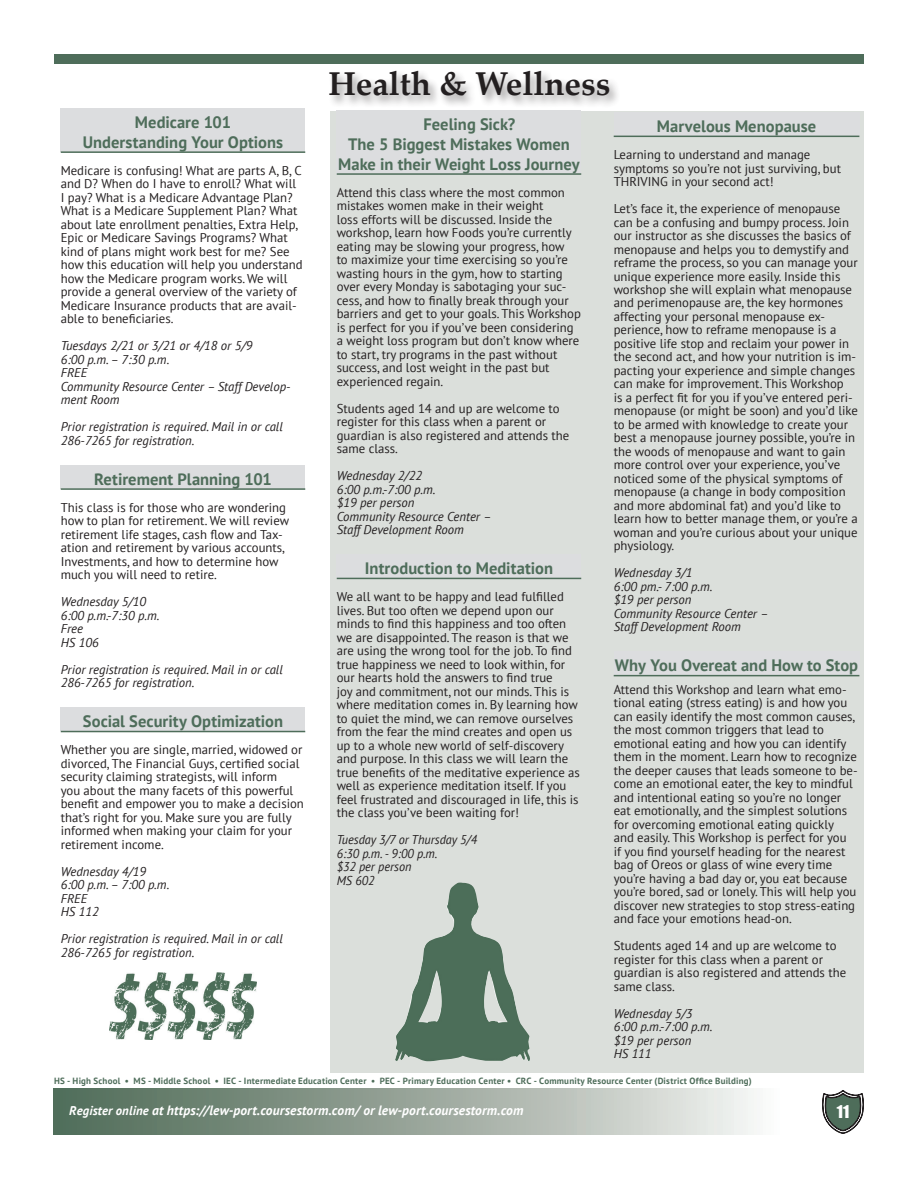
<style>
.page{position:relative;width:918px;height:1188px;background:#fff}
.page>*{position:absolute;margin:0;border:0;box-sizing:border-box;transform-origin:0 0}
.t1{font:700 33px "Palatino Linotype";color:#231f20}
.Class_Title{font:700 16.5px/19.8px "PT Sans";color:#4e6d5a;text-align:center}
.t2{font:16.2px "Impact";color:#fff}
.t3{font:italic 700 13.5px "PT Sans";letter-spacing:.01em;color:#fff}
.t4{font:12.75px/13.5px "PT Sans";color:#231f20}
.t5{font:italic 12.75px/13.5px "PT Sans";color:#231f20}
.t6{font:italic 12.75px "PT Sans";color:#231f20;scale:.96 1}
.t7{font:700 9px "PT Sans";letter-spacing:.025em;color:#4e6d5a}
.s1{font-size:12.75px}
</style>
<div class="page">
<div style="left:54px;top:1088px;width:728px;height:46px;background:linear-gradient(to right,#496450,#f3f2f1)"></div>
<div style="left:54px;top:54px;width:810px;height:9px;background:#4e6d5a"></div>
<svg style="left:823px;top:1090px;width:40px;height:43px"></svg>
<div style="left:330px;top:111px;width:534px;height:961px;background:#dbdfdb"></div>
<div style="left:337px;top:110px;width:244px;height:64px;background:#dcdddf"></div>
<hr style="left:337px;top:173px;width:244px;height:2px;background:#4e6d5a">
<div style="left:337px;top:554px;width:244px;height:24px;background:#dcdddf"></div>
<hr style="left:337px;top:578px;width:244px;height:1px;background:#4e6d5a">
<div style="left:614px;top:112px;width:245px;height:24px;background:#dcdddf"></div>
<hr style="left:614px;top:136px;width:245px;height:1px;background:#4e6d5a">
<div style="left:614px;top:652px;width:245px;height:23px;background:#dcdddf"></div>
<hr style="left:614px;top:675px;width:245px;height:1px;background:#4e6d5a">
<div style="left:327px;top:69px;width:294px;height:39px;background:#231f20;opacity:.45"></div>
<div style="left:61px;top:108px;width:244px;height:44px;background:#dcdddf"></div>
<hr style="left:61px;top:151px;width:244px;height:2px;background:#4e6d5a">
<div style="left:61px;top:465px;width:244px;height:24px;background:#dcdddf"></div>
<hr style="left:61px;top:488px;width:244px;height:2px;background:#4e6d5a">
<div style="left:61px;top:707px;width:244px;height:24px;background:#dcdddf"></div>
<hr style="left:61px;top:731px;width:244px;height:1px;background:#4e6d5a">
<img style="left:395px;top:883px;width:135px;height:179px">
<img style="left:110px;top:972px;width:146px;height:68px">
<p class="Class_Title" style="left:83px;top:112px;width:202px">Medicare 101<br>Understanding Your Options</p>
<p class="t4" style="left:61px;top:163px;width:244px">Medicare is confusing! What are parts A, B, C and D? When do I have to enroll? What will I pay? What is a Medicare Advantage Plan?<br>What is a Medicare Supplement Plan? What about late enrollment penalties, Extra Help, Epic or Medicare Savings Programs? What kind of plans might work best for me? See how this education will help you understand how the Medicare program works. We will provide a general overview of the variety of Medicare Insurance products that are avail&shy;able to beneficiaries.</p>
<p class="t5" style="left:61px;top:339px;width:193px">Tuesdays 2/21 or 3/21 or 4/18 or 5/9</p>
<p class="t5" style="left:61px;top:352px;width:110px">6:00 p.m. – 7:30 p.m.</p>
<p class="t5" style="left:61px;top:366px;width:28px">FREE</p>
<p class="t5" style="left:61px;top:379px;width:231px">Community Resource Center – Staff Develop&shy;ment Room</p>
<p class="t5" style="left:61px;top:420px;width:224px">Prior registration is required. Mail in or call<br>286-7265 for registration.</p>
<p class="Class_Title" style="left:94px;top:469px;width:179px">Retirement Planning 101</p>
<p class="t4" style="left:61px;top:500px;width:230px">This class is for those who are wondering how to plan for retirement. We will review retirement life stages, cash flow and Tax&shy;ation and retirement by various accounts, Investments, and how to determine how much you will need to retire.</p>
<p class="t5" style="left:61px;top:595px;width:87px">Wednesday 5/10</p>
<p class="t5" style="left:61px;top:608px;width:100px">6:00 p.m.-7:30 p.m.</p>
<p class="t5" style="left:61px;top:622px;width:24px">Free</p>
<p class="t5" style="left:61px;top:635px;width:39px">HS 106</p>
<p class="t5" style="left:61px;top:662px;width:224px">Prior registration is required. Mail in or call<br>286-7265 for registration.</p>
<p class="Class_Title" style="left:83px;top:711px;width:202px">Social Security Optimization</p>
<p class="t4" style="left:61px;top:743px;width:245px">Whether you are single, married, widowed or divorced, The Financial Guys, certified social security claiming strategists, will inform<br>you about the many facets of this powerful benefit and empower you to make a decision that’s right for you. Make sure you are fully informed when making your claim for your retirement income.</p>
<p class="t5" style="left:61px;top:864px;width:87px">Wednesday 4/19</p>
<p class="t5" style="left:61px;top:878px;width:110px">6:00 p.m. – 7:00 p.m.</p>
<p class="t5" style="left:61px;top:891px;width:28px">FREE</p>
<p class="t5" style="left:61px;top:905px;width:39px">HS 112</p>
<p class="t5" style="left:61px;top:932px;width:224px">Prior registration is required. Mail in or call<br>286-7265 for registration.</p>
<p class="t1" style="left:328px;top:61px;width:283px">Health &amp; Wellness</p>
<p class="Class_Title" style="left:424px;top:114px;width:93px">Feeling Sick?</p>
<p class="Class_Title" style="left:348px;top:134px;width:223px">The 5 Biggest Mistakes Women</p>
<p class="Class_Title" style="left:338px;top:154px;width:243px">Make in their Weight Loss Journey</p>
<p class="t4" style="left:337px;top:185px;width:246px">Attend this class where the most common mistakes women make in their weight<br>loss efforts will be discussed. Inside the workshop, learn how Foods you’re currently eating may be slowing your progress, how<br>to maximize your time exercising so you’re wasting hours in the gym, how to starting over every Monday is sabotaging your suc&shy;cess, and how to finally break through your barriers and get to your goals. This Workshop is perfect for you if you’ve been considering a weight loss program but don’t know where to start, try programs in the past without success, and lost weight in the past but experienced regain.</p>
<p class="t4" style="left:337px;top:401px;width:234px">Students aged 14 and up are welcome to register for this class when a parent or guardian is also registered and attends the same class.</p>
<p class="t5" style="left:337px;top:469px;width:87px">Wednesday 2/22</p>
<p class="t5" style="left:337px;top:482px;width:100px">6:00 p.m.-7:00 p.m.</p>
<p class="t5" style="left:337px;top:496px;width:79px">$19 per person</p>
<p class="t5" style="left:337px;top:509px;width:156px">Community Resource Center –</p>
<p class="t5" style="left:337px;top:523px;width:129px">Staff Development Room</p>
<p class="Class_Title" style="left:365px;top:558px;width:190px">Introduction to Meditation</p>
<p class="t4" style="left:337px;top:590px;width:245px">We all want to be happy and lead fulfilled lives. But too often we depend upon our minds to find this happiness and too often we are disappointed. The reason is that we are using the wrong tool for the job. To find true happiness we need to look within, for our hearts hold the answers to find true<br>joy and commitment, not our minds. This is where meditation comes in. By learning how to quiet the mind, we can remove ourselves from the fear the mind creates and open us up to a whole new world of self-discovery and purpose. In this class we will learn the true benefits of the meditative experience as well as experience meditation itself. If you feel frustrated and discouraged in life, this is the class you’ve been waiting for!</p>
<p class="t6" style="left:337px;top:832px;width:148px">Tuesday 3/7 or Thursday 5/4</p>
<p class="t6" style="left:337px;top:845px;width:107px">6:30 p.m. - 9:00 p.m.</p>
<p class="t6" style="left:337px;top:858px;width:79px">$32 per person</p>
<p class="t6" style="left:337px;top:872px;width:41px">MS 602</p>
<p class="Class_Title" style="left:657px;top:116px;width:161px">Marvelous Menopause</p>
<p class="t4" style="left:614px;top:148px;width:229px">Learning to understand and manage symptoms so you’re not just surviving, but<br>THRIVING in your second act!</p>
<p class="t4" style="left:614px;top:202px;width:246px">Let’s face it, the experience of menopause can be a confusing and bumpy process. Join our instructor as she discusses the basics of menopause and helps you to demystify and reframe the process, so you can manage your unique experience more easily. Inside this workshop she will explain what menopause and perimenopause are, the key hormones affecting your personal menopause ex&shy;perience, how to reframe menopause is a positive life stop and reclaim your power in the second act, and how your nutrition is im&shy;pacting your experience and simple changes can make for improvement. This Workshop<br>is a perfect fit for you if you’ve entered peri&shy;menopause (or might be soon) and you’d like to be armed with knowledge to create your best a menopause journey possible, you’re in the woods of menopause and want to gain more control over your experience, you’ve noticed some of the physical symptoms of menopause (a change in body composition and more abdominal fat) and you’d like to learn how to better manage them, or you’re a woman and you’re curious about your unique physiology.</p>
<p class="t5" style="left:614px;top:566px;width:80px">Wednesday 3/1</p>
<p class="t5" style="left:614px;top:579px;width:100px">6:00 pm.- 7:00 p.m.</p>
<p class="t5" style="left:614px;top:593px;width:79px">$19 per person</p>
<p class="t5" style="left:614px;top:606px;width:156px">Community Resource Center –</p>
<p class="t5" style="left:614px;top:620px;width:129px">Staff Development Room</p>
<p class="Class_Title" style="left:615px;top:655px;width:245px">Why You Overeat and How to Stop</p>
<p class="t4" style="left:614px;top:682px;width:245px">Attend this Workshop and learn what emo&shy;tional eating (stress eating) is and how you can easily identify the most common causes, the most common triggers that lead to emotional eating and how you can identify them in the moment. Learn how to recognize the deeper causes that leads someone to be&shy;come an emotional eater, the key to mindful and intentional eating so you’re no longer eat emotionally, and the simplest solutions for overcoming emotional eating quickly<br>and easily. This Workshop is perfect for you<br>if you find yourself heading for the nearest bag of Oreos or glass of wine every time you’re having a bad day or, you eat because you’re bored, sad or lonely. This will help you discover new strategies to stop stress-eating and face your emotions head-on.</p>
<p class="t4" style="left:614px;top:939px;width:234px">Students aged 14 and up are welcome to register for this class when a parent or guardian is also registered and attends the same class.</p>
<p class="t5" style="left:614px;top:1006px;width:80px">Wednesday 5/3</p>
<p class="t5" style="left:614px;top:1020px;width:100px">6:00 p.m.-7:00 p.m.</p>
<p class="t5" style="left:614px;top:1033px;width:79px">$19 per person</p>
<p class="t5" style="left:614px;top:1047px;width:39px">HS 111</p>
<p class="t7" style="left:54px;top:1075px;width:699px">HS - High School • MS - Middle School • IEC - Intermediate Education Center • PEC - Primary Education Center • CRC - Community Resource Center (District Office Building)</p>
<p class="t3" style="left:69px;top:1101px;width:456px"><span class="s1">Register online</span> at https://lew-port.coursestorm.com/ or lew-port.coursestorm.com</p>
<p class="t2" style="left:837px;top:1099px;width:14px">11</p>
</div>
